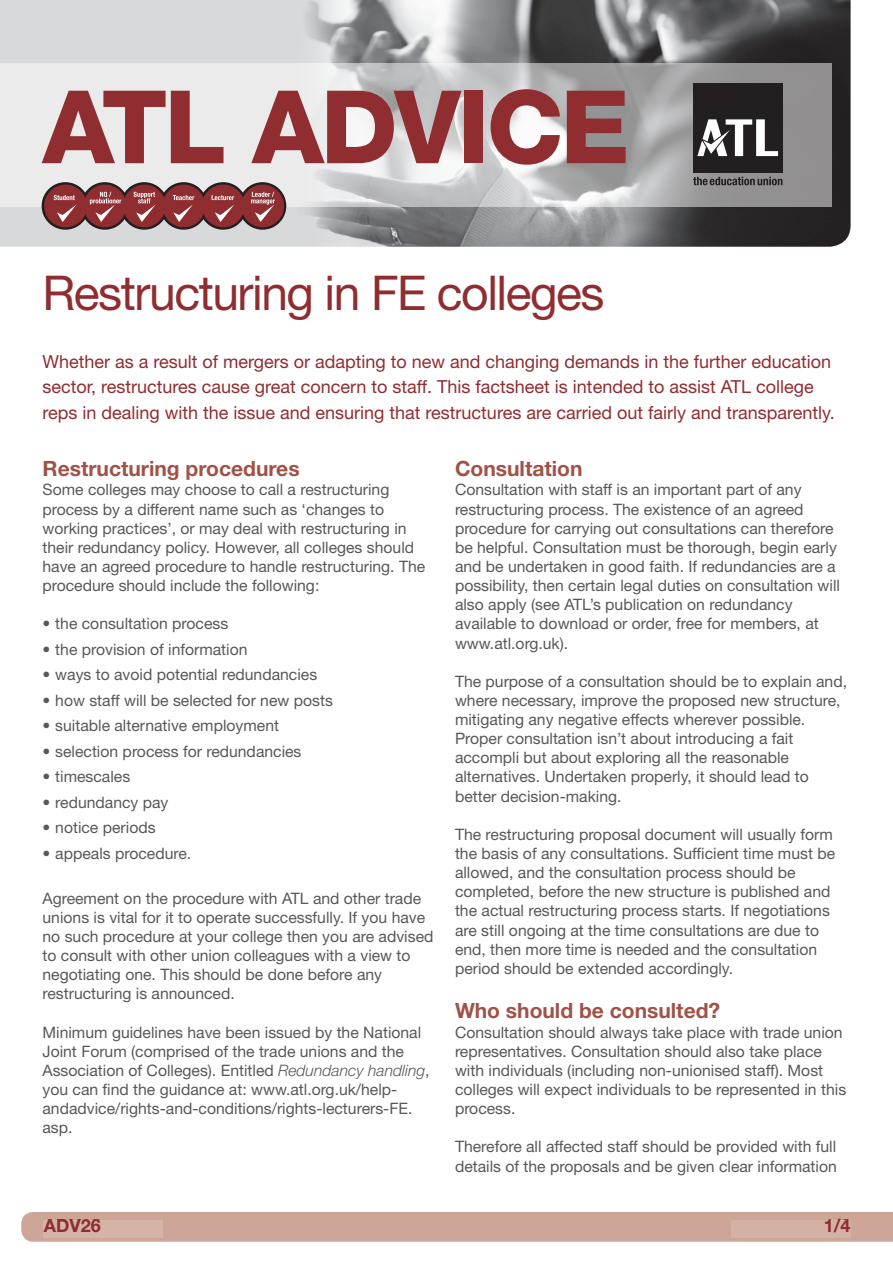
<style>
.page{position:relative;width:893px;height:1263px;background:#fff}
.page>*{position:absolute;margin:0;border:0;box-sizing:border-box;transform-origin:0 0}
.t1{font:800 101.55px "Helvetica Neue LT Std";letter-spacing:-.03em;color:#902d31}
.A_head{font:48px "Helvetica Neue LT Std";letter-spacing:-.03em;color:#902d31}
.Body_text{font:700 21px "Helvetica Neue LT Std";color:#a15247}
.B_subhead{font:700 21px "Helvetica Neue LT Std";color:#a15247}
.intro{font:18px/25.5px "Helvetica Neue LT Std";color:#902d31}
.t2{font:700 18px "Helvetica Neue LT Std";color:#902d31}
.Body_text-2{font:15.75px/19.2px "Helvetica Neue LT Std";color:#57585a}
.s1{font-weight:300;font-style:italic}
</style>
<div class="page">
<div style="left:21px;top:1212px;width:872px;height:30px;background:#cea699"></div>
<div style="left:44px;top:1219px;width:119px;height:18px;background:#d5b4a8"></div>
<div style="left:731px;top:1219px;width:119px;height:18px;background:#d4b1a5"></div>
<svg style="left:0;top:0;width:850px;height:247px;background:#929395"></svg>
<svg style="left:0;top:64px;width:831px;height:143px;background:#cececf"></svg>
<div style="left:693px;top:84px;width:90px;height:89px;background:#231f20"></div>
<svg style="left:697px;top:119px;width:81px;height:37px"></svg>
<svg style="left:693px;top:177px;width:89px;height:8px"></svg>
<svg style="left:42px;top:182px;width:244px;height:48px;background:#965659"></svg>
<p class="t1" style="left:43px;top:67px;width:589px">ATL ADVICE</p>
<p class="A_head" style="left:43px;top:265px;width:564px">Restructuring in FE colleges</p>
<p class="intro" style="left:43px;top:348px;width:794px">Whether as a result of mergers or adapting to new and changing demands in the further education sector, restructures cause great concern to staff. This factsheet is intended to assist ATL college reps in dealing with the issue and ensuring that restructures are carried out fairly and transparently.</p>
<p class="B_subhead" style="left:43px;top:456px;width:259px">Restructuring procedures</p>
<p class="Body_text-2" style="left:43px;top:480px;width:384px">Some colleges may choose to call a restructuring process by a different name such as ‘changes to working practices’, or may deal with restructuring in their redundancy policy. However, all colleges should have an agreed procedure to handle restructuring. The procedure should include the following:</p>
<p class="Body_text-2" style="left:43px;top:614px;width:187px">• the consultation process</p>
<p class="Body_text-2" style="left:43px;top:639px;width:207px">• the provision of information</p>
<p class="Body_text-2" style="left:43px;top:665px;width:276px">• ways to avoid potential redundancies</p>
<p class="Body_text-2" style="left:43px;top:690px;width:292px">• how staff will be selected for new posts</p>
<p class="Body_text-2" style="left:43px;top:716px;width:238px">• suitable alternative employment</p>
<p class="Body_text-2" style="left:43px;top:741px;width:260px">• selection process for redundancies</p>
<p class="Body_text-2" style="left:43px;top:767px;width:89px">• timescales</p>
<p class="Body_text-2" style="left:43px;top:792px;width:127px">• redundancy pay</p>
<p class="Body_text-2" style="left:43px;top:818px;width:115px">• notice periods</p>
<p class="Body_text-2" style="left:43px;top:843px;width:150px">• appeals procedure.</p>
<p class="Body_text-2" style="left:43px;top:888px;width:392px">Agreement on the procedure with ATL and other trade unions is vital for it to operate successfully. If you have no such procedure at your college then you are advised to consult with other union colleagues with a view to negotiating one. This should be done before any restructuring is announced.</p>
<p class="Body_text-2" style="left:43px;top:1022px;width:389px">Minimum guidelines have been issued by the National Joint Forum (comprised of the trade unions and the Association of Colleges). Entitled <span class="s1">Redundancy handling</span>, you can find the guidance at: www.atl.org.uk/help&shy;andadvice/rights-and-conditions/rights-lecturers-FE. asp.</p>
<p class="Body_text" style="left:455px;top:456px;width:129px">Consultation</p>
<p class="Body_text-2" style="left:455px;top:480px;width:387px">Consultation with staff is an important part of any restructuring process. The existence of an agreed procedure for carrying out consultations can therefore be helpful. Consultation must be thorough, begin early and be undertaken in good faith. If redundancies are a possibility, then certain legal duties on consultation will also apply (see ATL’s publication on redundancy available to download or order, free for members, at www.atl.org.uk).</p>
<p class="Body_text-2" style="left:455px;top:671px;width:394px">The purpose of a consultation should be to explain and, where necessary, improve the proposed new structure, mitigating any negative effects wherever possible.<br>Proper consultation isn’t about introducing a fait accompli but about exploring all the reasonable alternatives. Undertaken properly, it should lead to better decision-making.</p>
<p class="Body_text-2" style="left:455px;top:824px;width:382px">The restructuring proposal document will usually form the basis of any consultations. Sufficient time must be allowed, and the consultation process should be completed, before the new structure is published and the actual restructuring process starts. If negotiations are still ongoing at the time consultations are due to end, then more time is needed and the consultation period should be extended accordingly.</p>
<p class="Body_text" style="left:455px;top:998px;width:267px">Who should be consulted?</p>
<p class="Body_text-2" style="left:455px;top:1022px;width:393px">Consultation should always take place with trade union representatives. Consultation should also take place with individuals (including non-unionised staff). Most colleges will expect individuals to be represented in this process.</p>
<p class="Body_text-2" style="left:455px;top:1137px;width:383px">Therefore all affected staff should be provided with full details of the proposals and be given clear information</p>
<p class="t2" style="left:44px;top:1215px;width:59px">ADV26</p>
<p class="t2" style="left:824px;top:1215px;width:28px">1/4</p>
<p class="t2" style="left:81px;top:1215px;width:22px">15</p>
<p class="t2" style="left:840px;top:1215px;width:12px">2</p>
</div>
